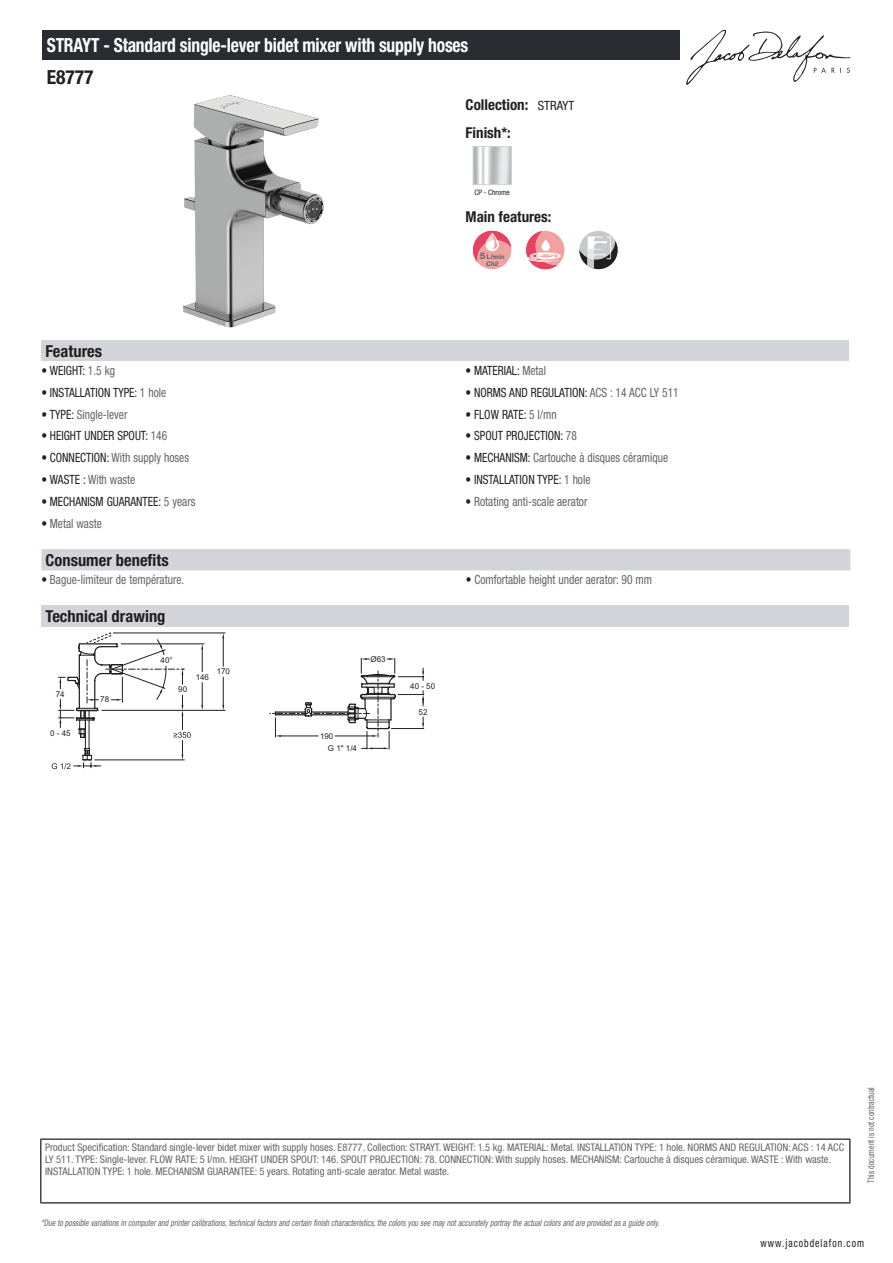
<style>
.page{position:relative;width:893px;height:1263px;background:#fff}
.page>*{position:absolute;margin:0;border:0;box-sizing:border-box;transform-origin:0 0}
.t1{font:700 condensed 19.5px "Helvetica Neue LT Std";letter-spacing:-.01em;color:#fff;scale:.9 1}
.t2{font:700 condensed 19.5px "Helvetica Neue LT Std";color:#231f20}
.t3{font:700 condensed 16.5px "Helvetica Neue LT Std";color:#231f20}
.t4{font:700 condensed 15px/27.8px "Helvetica Neue LT Std";color:#231f20}
.t5{font:condensed 12.75px "Helvetica Neue LT Std";color:#626568;scale:.9 1}
.t6{font:condensed 12.75px "Helvetica Neue LT Std";color:#231f20;scale:.9 1}
.t7{font:condensed 11.25px "Helvetica Neue LT Std";letter-spacing:.1em;color:#231f20;scale:.87 1}
.t8{font:condensed 10.5px/12px "Helvetica Neue LT Std";color:#626568}
.t9{font:italic condensed 9px "Helvetica Neue LT Std";color:#626568;scale:.87 1}
.t10{font:condensed 9px "Helvetica Neue LT Std";color:#626568;scale:.87 1}
.t11{font:7.95px "Arial";color:#231f20}
.t12{font:condensed 7.5px "Helvetica Neue LT Std";color:#231f20}
.t13{font:800 6.6px "Helvetica Neue LT Pro";color:#6c6d70}
.t14{font:italic 800 6.45px "Helvetica Neue LT Std";color:#6c6d70}
.s1{font-weight:400;font-size:12.75px}
.s2{font-size:9px}
.s3{color:#626568}
.s4{color:#231f20}
</style>
<div class="page">
<svg style="left:686px;top:30px;width:164px;height:55px"></svg>
<img style="left:183px;top:95px;width:141px;height:233px">
<img style="left:475px;top:148px;width:35px;height:35px">
<div style="left:473px;top:146px;width:39px;height:39px;border:1px solid #d3d4da"></div>
<div style="left:473px;top:231px;width:38px;height:38px;background:#f2a1a1;border-radius:50%"></div>
<svg style="left:473px;top:231px;width:38px;height:31px"></svg>
<div style="left:526px;top:231px;width:38px;height:38px;background:#f2a1a1;border-radius:50%"></div>
<svg style="left:526px;top:231px;width:35px;height:38px"></svg>
<svg style="left:579px;top:231px;width:39px;height:38px"></svg>
<svg style="left:579px;top:237px;width:39px;height:32px"></svg>
<div style="left:41px;top:340px;width:808px;height:21px;background:#d3d4da"></div>
<div style="left:41px;top:549px;width:809px;height:21px;background:#d3d4da"></div>
<div style="left:41px;top:605px;width:808px;height:21px;background:#d3d4da"></div>
<hr style="left:121px;top:644px;width:83px;height:1px;background:#231f20">
<hr style="left:113px;top:633px;width:112px;height:1px;background:#231f20">
<hr style="left:102px;top:710px;width:123px;height:1px;background:#231f20">
<svg style="left:201px;top:644px;width:2px;height:28px"></svg>
<svg style="left:201px;top:682px;width:2px;height:28px"></svg>
<svg style="left:222px;top:633px;width:2px;height:33px"></svg>
<svg style="left:222px;top:677px;width:2px;height:33px"></svg>
<svg style="left:52px;top:633px;width:139px;height:136px"></svg>
<svg style="left:270px;top:658px;width:154px;height:91px"></svg>
<div style="left:43px;top:30px;width:637px;height:30px;background:#2a2c32"></div>
<hr style="left:40px;top:1138px;width:810px;height:2px;background:#040503">
<hr style="left:40px;top:1140px;width:1px;height:62px;background:#040503">
<hr style="left:849px;top:1140px;width:1px;height:62px;background:#040503">
<hr style="left:40px;top:1202px;width:810px;height:1px;background:#040503">
<h1 class="t1" style="left:47px;top:33px;width:470px">STRAYT - Standard single-lever bidet mixer with supply hoses</h1>
<h1 class="t2" style="left:47px;top:65px;width:48px">E8777</h1>
<h3 class="t4" style="left:466px;top:90px;width:110px">Collection: <span class="s1">STRAYT<br></span>Finish*:</h3>
<p class="t12" style="left:474px;top:188px;width:37px">CP - Chrome</p>
<h3 class="t4" style="left:466px;top:203px;width:87px">Main features:</h3>
<p class="t13" style="left:480px;top:252px;width:26px"><span class="s2">5</span> L/min</p>
<p class="t14" style="left:486px;top:260px;width:14px">Ch2</p>
<h2 class="t3" style="left:46px;top:341px;width:58px">Features</h2>
<p class="t6" style="left:41px;top:363px;width:83px">• WEIGHT: <span class="s3">1.5 kg</span></p>
<p class="t6" style="left:466px;top:363px;width:91px">• MATERIAL: <span class="s3">Metal</span></p>
<p class="t6" style="left:41px;top:385px;width:140px">• INSTALLATION TYPE: <span class="s3">1 hole</span></p>
<p class="t6" style="left:466px;top:385px;width:238px">• NORMS AND REGULATION: <span class="s3">ACS : 14 ACC LY 511</span></p>
<p class="t5" style="left:41px;top:407px;width:97px"><span class="s4">• TYPE:</span> Single-lever</p>
<p class="t6" style="left:466px;top:407px;width:103px">• FLOW RATE: <span class="s3">5 l/mn</span></p>
<p class="t6" style="left:41px;top:428px;width:141px">• HEIGHT UNDER SPOUT: <span class="s3">146</span></p>
<p class="t6" style="left:466px;top:428px;width:125px">• SPOUT PROJECTION: <span class="s3">78</span></p>
<p class="t5" style="left:41px;top:450px;width:166px"><span class="s4">• CONNECTION:</span> With supply hoses</p>
<p class="t5" style="left:466px;top:450px;width:226px"><span class="s4">• MECHANISM:</span> Cartouche à disques céramique</p>
<p class="t5" style="left:41px;top:472px;width:106px"><span class="s4">• WASTE :</span> With waste</p>
<p class="t6" style="left:466px;top:472px;width:140px">• INSTALLATION TYPE: <span class="s3">1 hole</span></p>
<p class="t6" style="left:41px;top:494px;width:173px">• MECHANISM GUARANTEE: <span class="s3">5 years</span></p>
<p class="t5" style="left:466px;top:494px;width:137px"><span class="s4">•</span> Rotating anti-scale aerator</p>
<p class="t5" style="left:41px;top:516px;width:69px"><span class="s4">•</span> Metal waste</p>
<h2 class="t3" style="left:46px;top:550px;width:125px">Consumer benefits</h2>
<p class="t5" style="left:41px;top:572px;width:160px"><span class="s4">•</span> Bague-limiteur de température.</p>
<p class="t5" style="left:466px;top:572px;width:208px"><span class="s4">•</span> Comfortable height under aerator: 90 mm</p>
<h2 class="t3" style="left:46px;top:606px;width:121px">Technical drawing</h2>
<p class="t11" style="left:56px;top:689px;width:10px">74</p>
<p class="t11" style="left:50px;top:727px;width:22px">0 - 45</p>
<p class="t11" style="left:100px;top:694px;width:10px">78</p>
<p class="t11" style="left:161px;top:655px;width:14px">40°</p>
<p class="t11" style="left:178px;top:684px;width:10px">90</p>
<p class="t11" style="left:196px;top:672px;width:15px">146</p>
<p class="t11" style="left:217px;top:666px;width:15px">170</p>
<p class="t11" style="left:370px;top:654px;width:17px">Ø63</p>
<p class="t11" style="left:320px;top:731px;width:15px">190</p>
<p class="t11" style="left:328px;top:743px;width:31px">G 1" 1/4</p>
<p class="t11" style="left:410px;top:681px;width:26px">40 - 50</p>
<p class="t11" style="left:419px;top:707px;width:10px">52</p>
<p class="t8" style="left:45px;top:1141px;width:800px">Product Specification: Standard single-lever bidet mixer with supply hoses. E8777. Collection: STRAYT. WEIGHT: 1.5 kg. MATERIAL: Metal. INSTALLATION TYPE: 1 hole. NORMS AND REGULATION: ACS : 14 ACC<br>LY 511. TYPE: Single-lever. FLOW RATE: 5 l/mn. HEIGHT UNDER SPOUT: 146. SPOUT PROJECTION: 78. CONNECTION: With supply hoses. MECHANISM: Cartouche à disques céramique. WASTE : With waste.<br>INSTALLATION TYPE: 1 hole. MECHANISM GUARANTEE: 5 years. Rotating anti-scale aerator. Metal waste.</p>
<p class="t9" style="left:41px;top:1217px;width:714px">*Due to possible variationsin computerand printercalibrations,technicalfactorsand certain finish characteristics,the colorsyou see maynotaccuratelyportraythe actualcolorsand are provided asa guide only.</p>
<p class="t10" style="left:866px;top:1183px;width:111px;rotate:-90deg">This document is not contractual</p>
<p class="t7" style="left:760px;top:1237px;width:121px">www.jacobdelafon.com</p>
</div>
